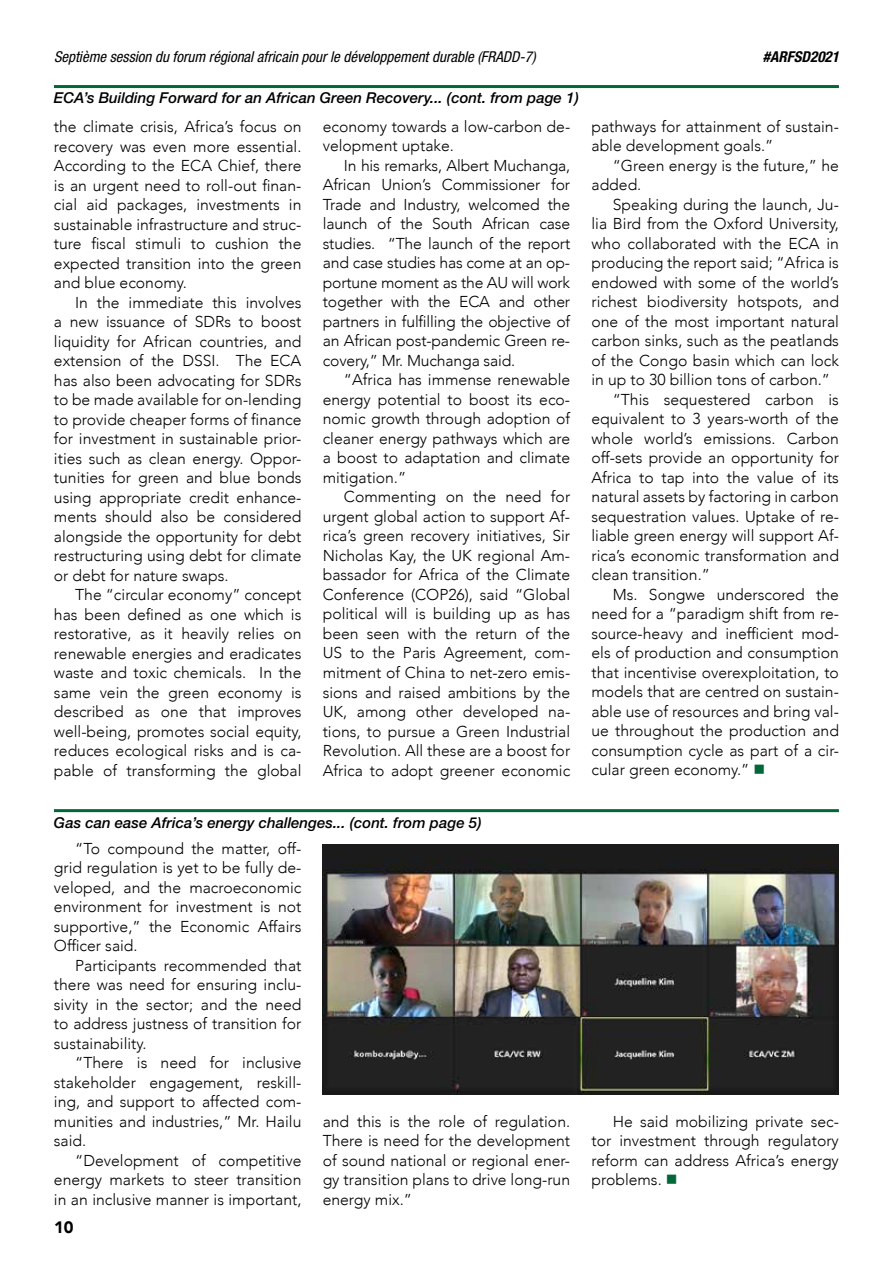
<style>
.page{position:relative;width:893px;height:1263px;background:#fff}
.page>*{position:absolute;margin:0;border:0;box-sizing:border-box;transform-origin:0 0}
.t1{font:900 16.5px "Avenir";color:#000}
.t2{font:300 15.75px/19.5px "Avenir";color:#000;text-align:justify}
.t3{font:italic 500 15px "Helvetica Neue LT Std";color:#000}
.t4{font:italic condensed 15px "Helvetica Neue LT Std";color:#000}
.t5{font:italic 700 condensed 15px "Helvetica Neue LT Std";color:#000}
.s1{color:#006838}
</style>
<div class="page">
<hr style="left:54px;top:809px;width:785px;height:3px;background:#006838">
<hr style="left:54px;top:85px;width:785px;height:3px;background:#006838">
<img style="left:323px;top:844px;width:516px;height:250px">
<p class="t4" style="left:54px;top:48px;width:483px">Septième session du forum régional africain pour le développement durable (FRADD-7)</p>
<p class="t5" style="left:763px;top:47px;width:78px">#ARFSD2021</p>
<p class="t3" style="left:54px;top:89px;width:526px">ECA’s Building Forward for an African Green Recovery... (cont. from page 1)</p>
<p class="t2" style="left:54px;top:117px;width:249px">the climate crisis, Africa’s focus on recovery was even more essential.<br>According to the ECA Chief, there is an urgent need to roll-out finan&shy;cial aid packages, investments in sustainable infrastructure and struc&shy;ture fiscal stimuli to cushion the expected transition into the green and blue economy.</p>
<p class="t2" style="left:54px;top:292px;width:249px;text-indent:21px">In the immediate this involves a new issuance of SDRs to boost liquidity for African countries, and extension of the DSSI. The ECA has also been advocating for SDRs to be made available for on-lending to provide cheaper forms of finance for investment in sustainable prior&shy;ities such as clean energy. Oppor&shy;tunities for green and blue bonds using appropriate credit enhance&shy;ments should also be considered alongside the opportunity for debt restructuring using debt for climate or debt for nature swaps.</p>
<p class="t2" style="left:54px;top:585px;width:249px;text-indent:21px">The “circular economy” concept has been defined as one which is restorative, as it heavily relies on renewable energies and eradicates waste and toxic chemicals. In the same vein the green economy is described as one that improves well-being, promotes social equity, reduces ecological risks and is ca&shy;pable of transforming the global</p>
<p class="t2" style="left:323px;top:117px;width:249px">economy towards a low-carbon de&shy;velopment uptake.</p>
<p class="t2" style="left:323px;top:156px;width:249px;text-indent:21px">In his remarks, Albert Muchanga, African Union’s Commissioner for Trade and Industry, welcomed the launch of the South African case studies. “The launch of the report and case studies has come at an op&shy;portune moment as the AU will work together with the ECA and other partners in fulfilling the objective of an African post-pandemic Green re&shy;covery,” Mr. Muchanga said.</p>
<p class="t2" style="left:323px;top:370px;width:249px;text-indent:21px">“Africa has immense renewable energy potential to boost its eco&shy;nomic growth through adoption of cleaner energy pathways which are a boost to adaptation and climate mitigation.”</p>
<p class="t2" style="left:323px;top:487px;width:249px;text-indent:21px">Commenting on the need for urgent global action to support Af&shy;rica’s green recovery initiatives, Sir Nicholas Kay, the UK regional Am&shy;bassador for Africa of the Climate Conference (COP26), said “Global political will is building up as has been seen with the return of the US to the Paris Agreement, com&shy;mitment of China to net-zero emis&shy;sions and raised ambitions by the UK, among other developed na&shy;tions, to pursue a Green Industrial Revolution. All these are a boost for Africa to adopt greener economic</p>
<p class="t2" style="left:591px;top:117px;width:249px">pathways for attainment of sustain&shy;able development goals.”</p>
<p class="t2" style="left:591px;top:156px;width:249px;text-indent:21px">“Green energy is the future,” he added.</p>
<p class="t2" style="left:613px;top:195px;width:228px">Speaking during the launch, Ju-</p>
<p class="t2" style="left:591px;top:214px;width:249px">lia Bird from the Oxford University,</p>
<p class="t2" style="left:591px;top:234px;width:249px">who collaborated with the ECA in</p>
<p class="t2" style="left:591px;top:253px;width:249px">producing the report said; “Africa is</p>
<p class="t2" style="left:591px;top:273px;width:249px">endowed with some of the world’s</p>
<p class="t2" style="left:591px;top:292px;width:249px">richest biodiversity hotspots, and</p>
<p class="t2" style="left:591px;top:312px;width:249px">one of the most important natural</p>
<p class="t2" style="left:591px;top:331px;width:249px">carbon sinks, such as the peatlands</p>
<p class="t2" style="left:591px;top:351px;width:249px">of the Congo basin which can lock</p>
<p class="t2" style="left:591px;top:370px;width:240px">in up to 30 billion tons of carbon.”</p>
<p class="t2" style="left:613px;top:390px;width:228px">“This sequestered carbon is</p>
<p class="t2" style="left:591px;top:409px;width:249px">equivalent to 3 years-worth of the</p>
<p class="t2" style="left:591px;top:429px;width:249px">whole world’s emissions. Carbon</p>
<p class="t2" style="left:591px;top:448px;width:249px">off-sets provide an opportunity for</p>
<p class="t2" style="left:591px;top:468px;width:249px">Africa to tap into the value of its</p>
<p class="t2" style="left:591px;top:487px;width:249px">natural assets by factoring in carbon</p>
<p class="t2" style="left:591px;top:507px;width:249px">sequestration values. Uptake of re-</p>
<p class="t2" style="left:591px;top:526px;width:249px">liable green energy will support Af-</p>
<p class="t2" style="left:591px;top:546px;width:249px">rica’s economic transformation and</p>
<p class="t2" style="left:591px;top:565px;width:120px">clean transition.”</p>
<p class="t2" style="left:613px;top:585px;width:228px">Ms. Songwe underscored the</p>
<p class="t2" style="left:591px;top:604px;width:249px">need for a “paradigm shift from re-</p>
<p class="t2" style="left:591px;top:624px;width:249px">source-heavy and inefficient mod-</p>
<p class="t2" style="left:591px;top:643px;width:249px">els of production and consumption</p>
<p class="t2" style="left:591px;top:663px;width:249px">that incentivise overexploitation, to</p>
<p class="t2" style="left:591px;top:682px;width:249px">models that are centred on sustain-</p>
<p class="t2" style="left:591px;top:702px;width:249px">able use of resources and bring val-</p>
<p class="t2" style="left:591px;top:721px;width:249px">ue throughout the production and</p>
<p class="t2" style="left:591px;top:741px;width:249px">consumption cycle as part of a cir-</p>
<p class="t2" style="left:591px;top:760px;width:175px">cular green economy.” <span class="s1">■</span></p>
<p class="t3" style="left:54px;top:813px;width:429px">Gas can ease Africa’s energy challenges... (cont. from page 5)</p>
<p class="t2" style="left:54px;top:838px;width:249px;text-indent:21px">“To compound the matter, off&shy;grid regulation is yet to be fully de&shy;veloped, and the macroeconomic environment for investment is not supportive,” the Economic Affairs Officer said.</p>
<p class="t2" style="left:54px;top:955px;width:249px;text-indent:21px">Participants recommended that there was need for ensuring inclu&shy;sivity in the sector; and the need to address justness of transition for sustainability.</p>
<p class="t2" style="left:54px;top:1053px;width:249px;text-indent:21px">“There is need for inclusive stakeholder engagement, reskill&shy;ing, and support to affected com&shy;munities and industries,” Mr. Hailu said.</p>
<p class="t2" style="left:54px;top:1150px;width:249px;text-indent:21px">“Development of competitive energy markets to steer transition in an inclusive manner is important,</p>
<p class="t1" style="left:54px;top:1213px;width:21px">10</p>
<p class="t2" style="left:323px;top:1111px;width:249px">and this is the role of regulation.<br>There is need for the development of sound national or regional ener&shy;gy transition plans to drive long-run energy mix.”</p>
<p class="t2" style="left:591px;top:1111px;width:249px;text-indent:21px">He said mobilizing private sec&shy;tor investment through regulatory reform can address Africa’s energy problems. <span class="s1">■</span></p>
</div>
